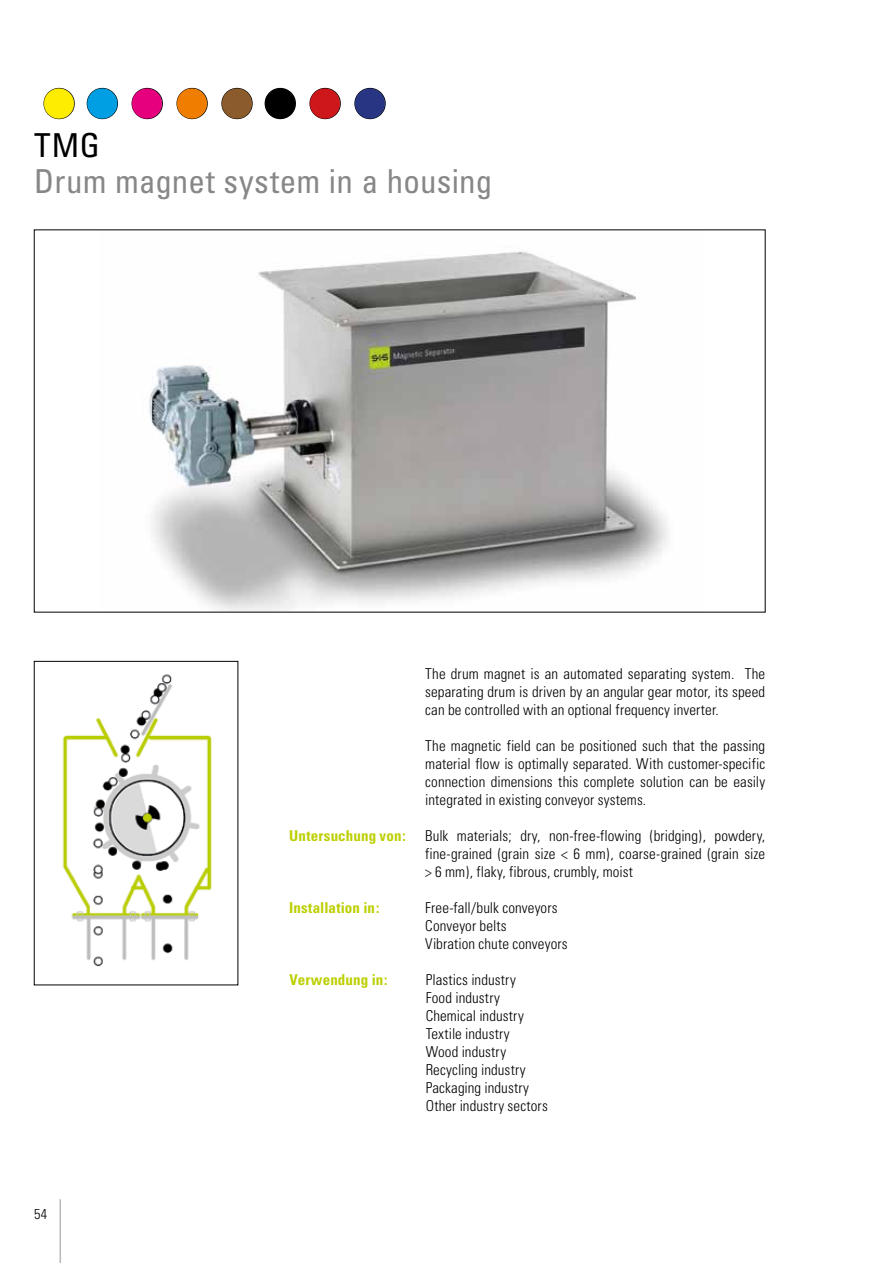
<style>
.page{position:relative;width:893px;height:1263px;background:#fff}
.page>*{position:absolute;margin:0;border:0;box-sizing:border-box;transform-origin:0 0}
.t1{font:42px "Zapf Dingbats ITC";color:#ffed00}
.t2{font:condensed 33px "Univers";letter-spacing:.005em;color:#878787}
.t3{font:condensed 33px "Univers";color:#000}
.t4{font:300 condensed 15px/18px "Univers";letter-spacing:.01em;color:#000;text-align:justify}
.t5{font:700 condensed 15px "Univers";letter-spacing:.01em;color:#bccf00}
.t6{font:300 condensed 14.25px "Univers";color:#000}
.s1{color:#009fe3}
.s2{color:#e6007d}
.s3{color:#ef7d00}
.s4{color:#8b5b2b}
.s5{color:#000}
.s6{color:#cd171a}
.s7{color:#283583}
</style>
<div class="page">
<hr style="left:60px;top:1199px;width:1px;height:64px;background:#b7bab4">
<img style="left:62px;top:674px;width:150px;height:293px">
<img style="left:149px;top:251px;width:519px;height:359px">
<svg style="left:43px;top:87px;width:32px;height:33px"></svg>
<svg style="left:86px;top:87px;width:32px;height:33px"></svg>
<svg style="left:131px;top:87px;width:32px;height:33px"></svg>
<svg style="left:176px;top:87px;width:32px;height:33px"></svg>
<svg style="left:221px;top:87px;width:32px;height:33px"></svg>
<svg style="left:264px;top:87px;width:32px;height:33px"></svg>
<svg style="left:309px;top:87px;width:32px;height:33px"></svg>
<svg style="left:354px;top:87px;width:32px;height:33px"></svg>
<h1 class="t1" style="left:43px;top:84px;width:346px">●<span class="s1">●</span><span class="s2">●</span><span class="s3">●</span><span class="s4">●</span><span class="s5">●</span><span class="s6">●</span><span class="s7">●</span></h1>
<h2 class="t3" style="left:34px;top:124px;width:67px">TMG</h2>
<h2 class="t2" style="left:34px;top:160px;width:460px">Drum magnet system in a housing</h2>
<p class="t4" style="left:425px;top:665px;width:341px">The drum magnet is an automated separating system. The separating drum is driven by an angular gear motor, its speed can be controlled with an optional frequency inverter.</p>
<p class="t4" style="left:425px;top:737px;width:341px">The magnetic field can be positioned such that the passing material flow is optimally separated. With customer-specific connection dimensions this complete solution can be easily integrated in existing conveyor systems.</p>
<p class="t6" style="left:34px;top:1205px;width:15px">54</p>
<p class="t5" style="left:289px;top:827px;width:118px">Untersuchung von:</p>
<p class="t4" style="left:425px;top:827px;width:341px">Bulk materials; dry, non-free-flowing (bridging), powdery, fine-grained (grain size &lt; 6 mm), coarse-grained (grain size &gt; 6 mm), flaky, fibrous, crumbly, moist</p>
<p class="t5" style="left:289px;top:899px;width:92px">Installation in:</p>
<p class="t4" style="left:425px;top:899px;width:144px;text-align:left">Free-fall/bulk conveyors<br>Conveyor belts<br>Vibration chute conveyors</p>
<p class="t5" style="left:290px;top:971px;width:100px">Verwendung in:</p>
<p class="t4" style="left:426px;top:971px;width:124px;text-align:left">Plastics industry<br>Food industry<br>Chemical industry<br>Textile industry<br>Wood industry<br>Recycling industry<br>Packaging industry<br>Other industry sectors</p>
</div>
